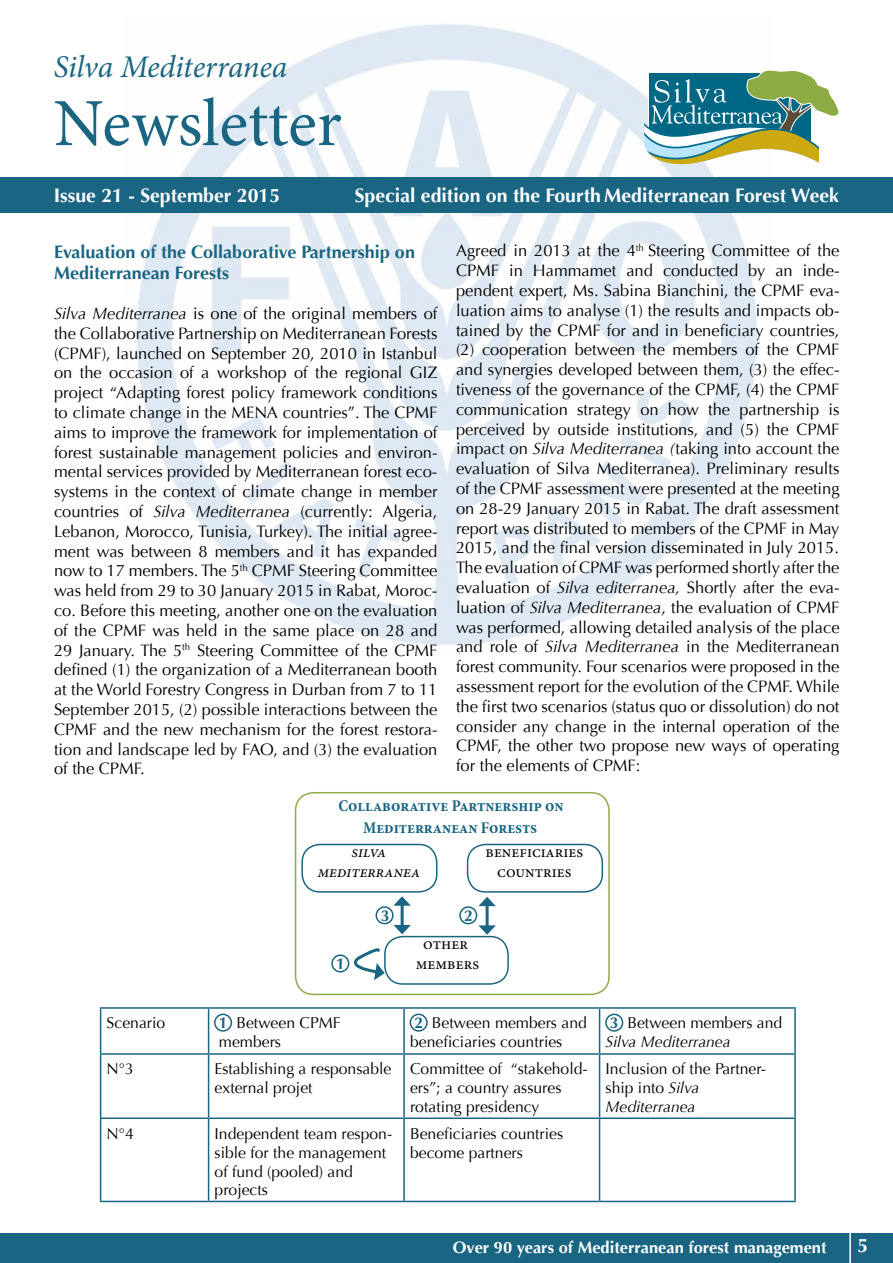
<style>
.page{position:relative;width:893px;height:1263px;background:#fff}
.page>*{position:absolute;margin:0;border:0;box-sizing:border-box;transform-origin:0 0}
.t1{font:67.5px "Minion Pro";color:#1a6582}
.t2{font:italic 31.5px "Minion Pro";color:#1a6582}
.t3{font:700 19.5px "Optima";color:#fff}
.t4{font:700 18px/21.6px "Optima";color:#1a6582}
.t5{font:16.5px/19.8px "Optima";color:#000;text-align:justify}
.t6{font:700 condensed 16.5px/21.6px "Minion Pro";color:#1a6582;text-align:center}
.t7{font:700 16.5px "Optima";color:#fff}
.t8{font:16.5px/19.8px "Minion Pro";color:#000;text-align:center}
.t9{font:italic 16.5px/19.8px "Minion Pro";color:#000;text-align:center}
.t10{font:15.75px/18.9px "Optima";color:#000}
.t11{font:700 15.75px "Optima";color:#1a6582}
.s1{font-style:italic}
.s2{font-weight:700;color:#1a6582}
</style>
<div class="page">
<img style="left:123px;top:24px;width:648px;height:621px">
<div style="left:0;top:178px;width:893px;height:35px;background:#1a6582"></div>
<div style="left:0;top:1234px;width:893px;height:29px;background:#1a6582"></div>
<svg style="left:644px;top:63px;width:195px;height:104px"></svg>
<hr style="left:849px;top:1221px;width:2px;height:42px;background:#fff">
<hr style="left:100px;top:1007px;width:109px;height:2px;background:#1a6582">
<hr style="left:100px;top:1009px;width:1px;height:44px;background:#1a6582">
<hr style="left:209px;top:1007px;width:195px;height:2px;background:#1a6582">
<hr style="left:208px;top:1009px;width:1px;height:44px;background:#1a6582">
<hr style="left:404px;top:1007px;width:196px;height:2px;background:#1a6582">
<hr style="left:403px;top:1009px;width:2px;height:44px;background:#1a6582">
<hr style="left:600px;top:1007px;width:196px;height:2px;background:#1a6582">
<hr style="left:599px;top:1009px;width:1px;height:44px;background:#1a6582">
<hr style="left:794px;top:1009px;width:2px;height:44px;background:#1a6582">
<hr style="left:100px;top:1053px;width:109px;height:2px;background:#1a6582">
<hr style="left:100px;top:1055px;width:1px;height:62px;background:#1a6582">
<hr style="left:209px;top:1053px;width:195px;height:2px;background:#1a6582">
<hr style="left:208px;top:1055px;width:1px;height:62px;background:#1a6582">
<hr style="left:404px;top:1053px;width:196px;height:2px;background:#1a6582">
<hr style="left:403px;top:1055px;width:2px;height:62px;background:#1a6582">
<hr style="left:600px;top:1053px;width:196px;height:2px;background:#1a6582">
<hr style="left:599px;top:1055px;width:1px;height:62px;background:#1a6582">
<hr style="left:794px;top:1055px;width:2px;height:62px;background:#1a6582">
<hr style="left:100px;top:1117px;width:109px;height:2px;background:#1a6582">
<hr style="left:100px;top:1119px;width:1px;height:82px;background:#1a6582">
<hr style="left:209px;top:1117px;width:195px;height:2px;background:#1a6582">
<hr style="left:208px;top:1119px;width:1px;height:82px;background:#1a6582">
<hr style="left:404px;top:1117px;width:196px;height:2px;background:#1a6582">
<hr style="left:403px;top:1119px;width:2px;height:82px;background:#1a6582">
<hr style="left:600px;top:1117px;width:196px;height:2px;background:#1a6582">
<hr style="left:599px;top:1119px;width:1px;height:82px;background:#1a6582">
<hr style="left:794px;top:1119px;width:2px;height:82px;background:#1a6582">
<hr style="left:100px;top:1201px;width:109px;height:1px;background:#1a6582">
<hr style="left:209px;top:1201px;width:195px;height:1px;background:#1a6582">
<hr style="left:404px;top:1201px;width:196px;height:1px;background:#1a6582">
<hr style="left:600px;top:1201px;width:196px;height:1px;background:#1a6582">
<div style="left:301px;top:844px;width:136px;height:49px;border:2px solid #1a6582;border-radius:18px"></div>
<div style="left:384px;top:936px;width:125px;height:49px;border:2px solid #1a6582;border-radius:18px"></div>
<div style="left:467px;top:844px;width:136px;height:49px;border:2px solid #1a6582;border-radius:18px"></div>
<hr style="left:401px;top:903px;width:3px;height:25px;background:#1a6582">
<svg style="left:393px;top:896px;width:18px;height:10px"></svg>
<svg style="left:393px;top:925px;width:18px;height:9px"></svg>
<hr style="left:486px;top:903px;width:3px;height:25px;background:#1a6582">
<svg style="left:478px;top:897px;width:18px;height:9px"></svg>
<svg style="left:478px;top:925px;width:18px;height:10px"></svg>
<div style="left:295px;top:792px;width:315px;height:203px;border:2px solid #8dac44;border-radius:18px"></div>
<div style="left:214px;top:1013px;width:18px;height:19px;border:2px solid #1a6582;border-radius:50%"></div>
<div style="left:410px;top:1013px;width:18px;height:19px;border:2px solid #1a6582;border-radius:50%"></div>
<div style="left:605px;top:1013px;width:18px;height:19px;border:2px solid #1a6582;border-radius:50%"></div>
<div style="left:376px;top:906px;width:18px;height:18px;border:2px solid #1a6582;border-radius:50%"></div>
<div style="left:459px;top:906px;width:18px;height:18px;border:2px solid #1a6582;border-radius:50%"></div>
<div style="left:331px;top:954px;width:18px;height:18px;border:2px solid #1a6582;border-radius:50%"></div>
<svg style="left:343px;top:948px;width:42px;height:32px"></svg>
<h2 class="t2" style="left:54px;top:46px;width:235px">Silva Mediterranea</h2>
<h1 class="t1" style="left:54px;top:78px;width:290px">Newsletter</h1>
<p class="t3" style="left:54px;top:184px;width:228px">Issue 21 - September 2015</p>
<p class="t3" style="left:355px;top:184px;width:486px">Special edition on the Fourth Mediterranean Forest Week</p>
<p class="t5" style="left:456px;top:241px;width:385px">Agreed in 2013 at the 4<sup>th</sup> Steering Committee of the CPMF in Hammamet and conducted by an inde&shy;pendent expert, Ms. Sabina Bianchini, the CPMF eva&shy;luation aims to analyse (1) the results and impacts ob&shy;tained by the CPMF for and in beneficiary countries, (2) cooperation between the members of the CPMF and synergies developed between them, (3) the effec&shy;tiveness of the governance of the CPMF, (4) the CPMF communication strategy on how the partnership is perceived by outside institutions, and (5) the CPMF impact on <span class="s1">Silva Mediterranea (</span>taking into account the evaluation of Silva Mediterranea). Preliminary results of the CPMF assessment were presented at the meeting on 28-29 January 2015 in Rabat. The draft assessment report was distributed to members of the CPMF in May 2015, and the final version disseminated in July 2015.<br>The evaluation of CPMF was performed shortly after the evaluation of <span class="s1">Silva editerranea,</span> Shortly after the eva&shy;luation of <span class="s1">Silva Mediterranea</span>, the evaluation of CPMF was performed, allowing detailed analysis of the place and role of <span class="s1">Silva Mediterranea</span> in the Mediterranean forest community. Four scenarios were proposed in the assessment report for the evolution of the CPMF. While the first two scenarios (status quo or dissolution) do not consider any change in the internal operation of the CPMF, the other two propose new ways of operating for the elements of CPMF:</p>
<p class="t4" style="left:54px;top:241px;width:362px">Evaluation of the Collaborative Partnership on<br>Mediterranean Forests</p>
<p class="t5" style="left:54px;top:304px;width:385px"><span class="s1">Silva Mediterranea</span> is one of the original members of the Collaborative Partnership on Mediterranean Forests (CPMF), launched on September 20, 2010 in Istanbul on the occasion of a workshop of the regional GIZ project “Adapting forest policy framework conditions to climate change in the MENA countries”. The CPMF aims to improve the framework for implementation of forest sustainable management policies and environ&shy;mental services provided by Mediterranean forest eco&shy;systems in the context of climate change in member countries of <span class="s1">Silva Mediterranea</span> (currently: Algeria, Lebanon, Morocco, Tunisia, Turkey). The initial agree&shy;ment was between 8 members and it has expanded now to 17 members. The 5<sup>th</sup> CPMF Steering Committee was held from 29 to 30 January 2015 in Rabat, Moroc&shy;co. Before this meeting, another one on the evaluation of the CPMF was held in the same place on 28 and 29 January. The 5<sup>th</sup> Steering Committee of the CPMF defined (1) the organization of a Mediterranean booth at the World Forestry Congress in Durban from 7 to 11<br>September 2015, (2) possible interactions between the CPMF and the new mechanism for the forest restora&shy;tion and landscape led by FAO, and (3) the evaluation of the CPMF.</p>
<p class="t6" style="left:338px;top:795px;width:227px">Collaborative Partnership on<br>Mediterranean Forests</p>
<p class="t9" style="left:318px;top:842px;width:104px">silva mediterranea</p>
<p class="t11" style="left:381px;top:906px;width:10px">3</p>
<p class="t11" style="left:464px;top:906px;width:10px">2</p>
<p class="t8" style="left:486px;top:842px;width:99px">beneficiaries countries</p>
<p class="t11" style="left:336px;top:955px;width:10px">1</p>
<p class="t8" style="left:416px;top:934px;width:65px">other members</p>
<p class="t10" style="left:107px;top:1014px;width:60px">Scenario</p>
<p class="t10" style="left:219px;top:1014px;width:123px"><span class="s2">1</span> Between CPMF members</p>
<p class="t10" style="left:410px;top:1014px;width:178px"><span class="s2">2</span> Between members and beneficiaries countries</p>
<p class="t10" style="left:606px;top:1014px;width:178px"><span class="s2">3</span> Between members and<br><span class="s1">Silva Mediterranea</span></p>
<p class="t10" style="left:107px;top:1060px;width:29px">N°3</p>
<p class="t10" style="left:215px;top:1060px;width:178px">Establishing a responsable external projet</p>
<p class="t10" style="left:410px;top:1060px;width:179px">Committee of “stakehold&shy;ers”; a country assures rotating presidency</p>
<p class="t10" style="left:606px;top:1060px;width:162px">Inclusion of the Partner&shy;ship into <span class="s1">Silva<br>Mediterranea</span></p>
<p class="t10" style="left:107px;top:1124px;width:29px">N°4</p>
<p class="t10" style="left:215px;top:1124px;width:179px">Independent team respon&shy;sible for the management of fund (pooled) and projects</p>
<p class="t10" style="left:410px;top:1124px;width:155px">Beneficiaries countries become partners</p>
<p class="t7" style="left:453px;top:1237px;width:375px">Over 90 years of Mediterranean forest management</p>
<p class="t3" style="left:857px;top:1234px;width:12px">5</p>
</div>
